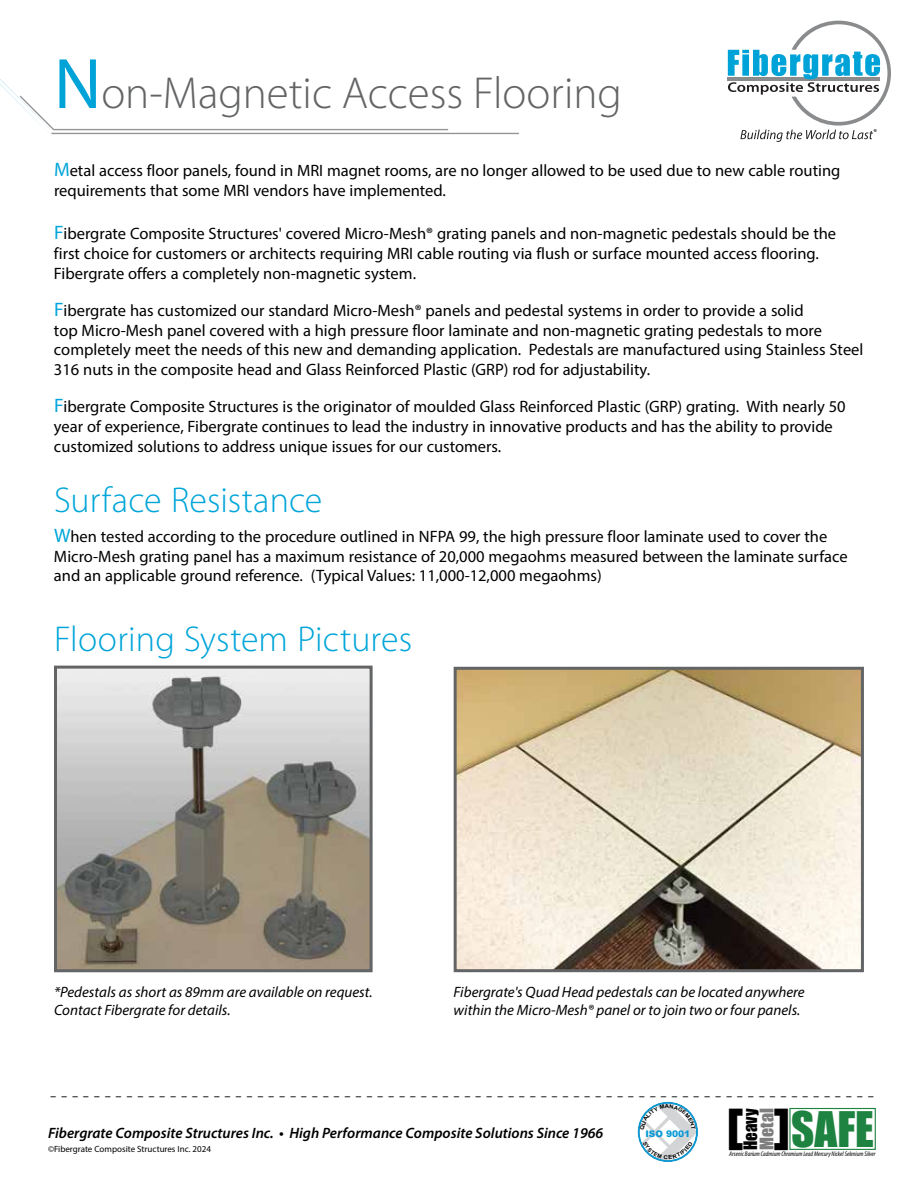
<style>
.page{position:relative;width:918px;height:1188px;background:#fff}
.page>*{position:absolute;margin:0;border:0;box-sizing:border-box;transform-origin:0 0}
.t1{font:300 45px "Myriad Pro";color:#636466}
.t2{font:45px "Impact";color:#1e8341}
.t3{font:900 45px "Arial";color:#000}
.t4{font:300 36px "Myriad Pro";letter-spacing:.005em;color:#00a5d9}
.t5{font:21px "Myriad Pro";color:#58595b}
.t6{font:17.25px "Impact";color:#7e7e7e;scale:1.04 1}
.t7{font:17.1px "Impact";color:#000}
.t8{font:16.5px/19.8px "Myriad Pro";color:#000}
.t9{font:italic 15px/18px "Myriad Pro";color:#000}
.t10{font:italic 600 15px "Myriad Pro";color:#000}
.t11{font:900 9.15px "Arial";color:#0999d6}
.t12{font:9px "Myriad Pro";color:#000}
.t13{font:8.55px "Myriad Pro";color:#000}
.t14{font:italic condensed 6.75px "Myriad Pro";color:#000}
.s1{font-weight:400;font-size:72px;color:#00a3d8}
.s2{font-size:19.5px;color:#00a5d9}
</style>
<div class="page">
<hr style="left:727px;top:78px;width:153px;height:3px;background:#898b8d">
<svg style="left:728px;top:21px;width:163px;height:121px"></svg>
<img style="left:58px;top:670px;width:311px;height:298px">
<div style="left:54px;top:666px;width:319px;height:306px;border:3px solid #636466"></div>
<img style="left:458px;top:671px;width:402px;height:297px">
<div style="left:454px;top:667px;width:410px;height:305px;border:3px solid #636466"></div>
<hr style="left:51px;top:133px;width:468px;height:1px;background:#949495">
<hr style="left:53px;top:129px;width:395px;height:1px;background:#949495">
<svg style="left:0;top:79px;width:58px;height:56px"></svg>
<div style="left:789px;top:1108px;width:87px;height:42px;background:#fff;border:1px solid #1e8341"></div>
<svg style="left:639px;top:1103px;width:58px;height:58px"></svg>
<h1 class="t1" style="left:54px;top:66px;width:570px"><span class="s1">N</span>on-Magnetic Access Flooring</h1>
<p class="t13" style="left:874px;top:127px;width:5px">®</p>
<p class="t8" style="left:54px;top:161px;width:788px"><span class="s2">M</span>etal access floor panels, found in MRI magnet rooms, are no longer allowed to be used due to new cable routing requirements that some MRI vendors have implemented.</p>
<p class="t8" style="left:54px;top:224px;width:784px"><span class="s2">F</span>ibergrate Composite Structures' covered Micro-Mesh® grating panels and non-magnetic pedestals should be the first choice for customers or architects requiring MRI cable routing via flush or surface mounted access flooring.<br>Fibergrate offers a completely non-magnetic system.</p>
<p class="t8" style="left:54px;top:300px;width:811px"><span class="s2">F</span>ibergrate has customized our standard Micro-Mesh® panels and pedestal systems in order to provide a solid<br>top Micro-Mesh panel covered with a high pressure floor laminate and non-magnetic grating pedestals to more completely meet the needs of this new and demanding application. Pedestals are manufactured using Stainless Steel 316 nuts in the composite head and Glass Reinforced Plastic (GRP) rod for adjustability.</p>
<p class="t8" style="left:54px;top:396px;width:793px"><span class="s2">F</span>ibergrate Composite Structures is the originator of moulded Glass Reinforced Plastic (GRP) grating. With nearly 50 year of experience, Fibergrate continues to lead the industry in innovative products and has the ability to provide customized solutions to address unique issues for our customers.</p>
<h2 class="t4" style="left:54px;top:478px;width:270px">Surface Resistance</h2>
<p class="t8" style="left:54px;top:526px;width:795px"><span class="s2">W</span>hen tested according to the procedure outlined in NFPA 99, the high pressure floor laminate used to cover the<br>Micro-Mesh grating panel has a maximum resistance of 20,000 megaohms measured between the laminate surface and an applicable ground reference. (Typical Values: 11,000-12,000 megaohms)</p>
<h2 class="t4" style="left:54px;top:618px;width:360px">Flooring System Pictures</h2>
<p class="t9" style="left:54px;top:982px;width:320px">*Pedestals as short as 89mm are available on request.<br>Contact Fibergrate for details.</p>
<p class="t9" style="left:454px;top:982px;width:353px">Fibergrate's Quad Head pedestals can be located anywhere within the Micro-Mesh® panel or to join two or four panels.</p>
<p class="t5" style="left:874px;top:1111px;width:825px;rotate:-180deg">- - - - - - - - - - - - - - - - - - - - - - - - - - - - - - - - - - - - - - - - - - - - - - - - - - - - - - - - - - - - - - - - - - - - - - -- - - - -</p>
<h1 class="t3" style="left:726px;top:1092px;width:67px">[ ]</h1>
<p class="t14" style="left:729px;top:1149px;width:148px">Arsenic Barium Cadmium Chromium Lead Mercury Nickel Selenium Silver</p>
<p class="t7" style="left:737px;top:1150px;width:43px;rotate:-90deg">Heavy</p>
<p class="t6" style="left:753px;top:1150px;width:41px;rotate:-90deg">Metal</p>
<h1 class="t2" style="left:791px;top:1094px;width:84px">SAFE</h1>
<p class="t10" style="left:48px;top:1123px;width:557px">Fibergrate Composite Structures Inc. • High Performance Composite Solutions Since 1966</p>
<p class="t11" style="left:645px;top:1127px;width:46px">ISO 9001</p>
<p class="t12" style="left:48px;top:1144px;width:165px">©Fibergrate Composite Structures Inc. 2024</p>
</div>
